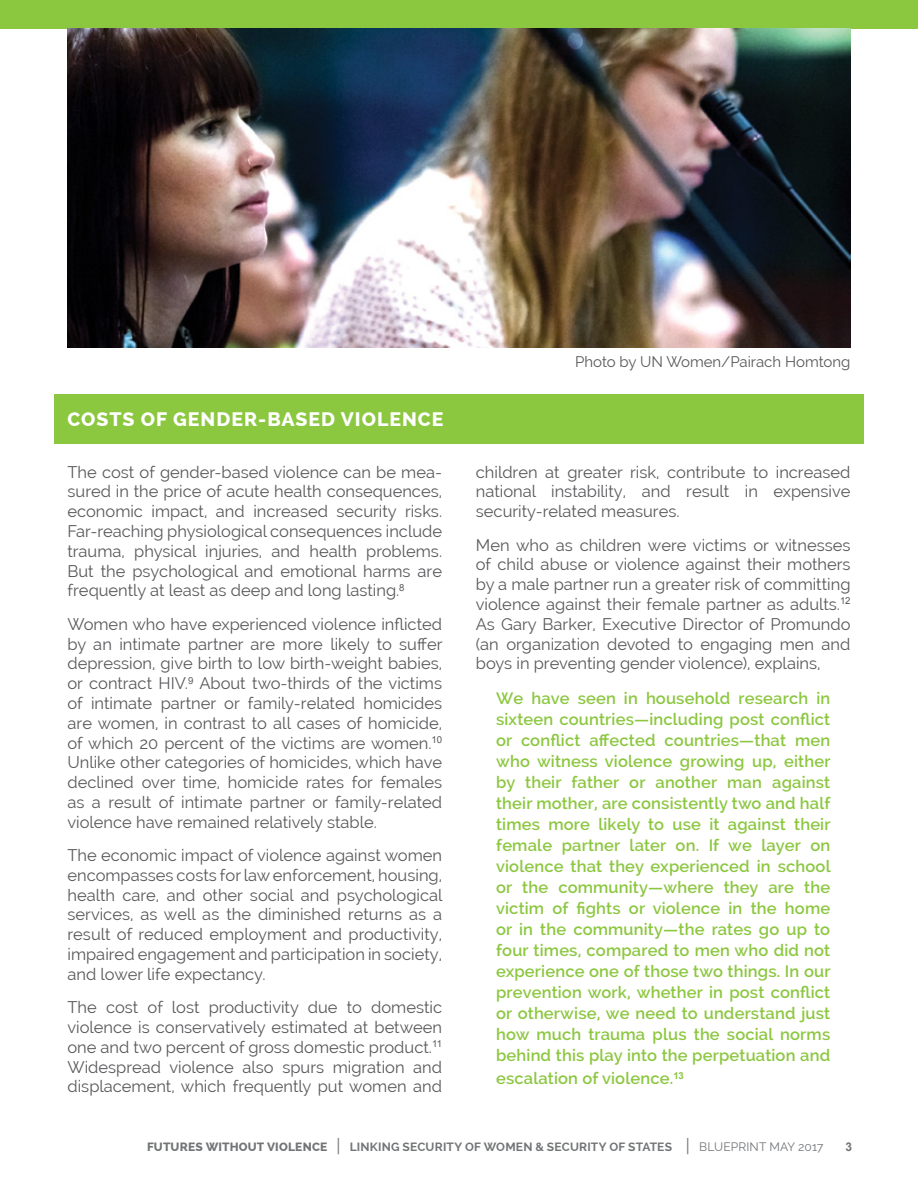
<style>
.page{position:relative;width:918px;height:1188px;background:#fff}
.page>*{position:absolute;margin:0;border:0;box-sizing:border-box;transform-origin:0 0}
.t1{font:800 19.5px "Raleway";letter-spacing:.05em;color:#fff}
.t2{font:16.5px/19.8px "Raleway";color:#59595c;text-align:justify}
.t3{font:600 16.5px/21px "Raleway";letter-spacing:.01em;color:#8cc740;text-align:justify}
.t4{font:15px "Raleway";color:#59595c}
.t5{font:700 12px "Raleway";letter-spacing:.015em;color:#727476}
.t6{font:700 12px "Arial";color:#727476}
.s1{font-weight:800}
.s2{font-weight:400;font-size:18px}
.s3{font-weight:400}
</style>
<div class="page">
<div style="left:54px;top:394px;width:810px;height:50px;background:#8cc740"></div>
<div style="left:0;top:0;width:918px;height:29px;background:#8cc740"></div>
<img style="left:68px;top:29px;width:782px;height:318px">
<p class="t1" style="left:68px;top:408px;width:378px">COSTS OF GENDER-BASED VIOLENCE</p>
<p class="t2" style="left:68px;top:462px;width:376px">The cost of gender-based violence can be mea&shy;sured in the price of acute health consequences, economic impact, and increased security risks.<br>Far-reaching physiological consequences include trauma, physical injuries, and health problems.<br>But the psychological and emotional harms are frequently at least as deep and long lasting.<sup>8</sup></p>
<p class="t2" style="left:68px;top:614px;width:376px">Women who have experienced violence inflicted by an intimate partner are more likely to suffer depression, give birth to low birth-weight babies, or contract HIV.<sup>9</sup> About two-thirds of the victims of intimate partner or family-related homicides are women, in contrast to all cases of homicide, of which 20 percent of the victims are women.<sup>10<br></sup>Unlike other categories of homicides, which have declined over time, homicide rates for females as a result of intimate partner or family-related violence have remained relatively stable.</p>
<p class="t2" style="left:68px;top:845px;width:377px">The economic impact of violence against women encompasses costs for law enforcement, housing, health care, and other social and psychological services, as well as the diminished returns as a result of reduced employment and productivity, impaired engagement and participation in society, and lower life expectancy.</p>
<p class="t2" style="left:68px;top:997px;width:376px">The cost of lost productivity due to domestic violence is conservatively estimated at between one and two percent of gross domestic product.<sup>11<br></sup>Widespread violence also spurs migration and displacement, which frequently put women and</p>
<p class="t4" style="left:575px;top:353px;width:277px">Photo by UN Women/Pairach Homtong</p>
<p class="t2" style="left:476px;top:462px;width:376px">children at greater risk, contribute to increased national instability, and result in expensive security-related measures.</p>
<p class="t2" style="left:476px;top:535px;width:376px">Men who as children were victims or witnesses of child abuse or violence against their mothers by a male partner run a greater risk of committing violence against their female partner as adults.<sup>12<br></sup>As Gary Barker, Executive Director of Promundo (an organization devoted to engaging men and boys in preventing gender violence), explains,</p>
<p class="t3" style="left:496px;top:688px;width:336px">We have seen in household research in sixteen countries—including post conflict or conflict affected countries—that men who witness violence growing up, either by their father or another man against their mother, are consistently two and half times more likely to use it against their female partner later on. If we layer on violence that they experienced in school or the community—where they are the victim of fights or violence in the home or in the community—the rates go up to four times, compared to men who did not experience one of those two things. In our prevention work, whether in post conflict or otherwise, we need to understand just how much trauma plus the social norms behind this play into the perpetuation and</p>
<p class="t3" style="left:496px;top:1068px;width:189px">escalation of violence.<sup>13</sup></p>
<p class="t5" style="left:147px;top:1140px;width:678px"><span class="s1">FUTURES WITHOUT VIOLENCE</span> <span class="s2">|</span> LINKING SECURITY OF WOMEN &amp; SECURITY OF STATES <span class="s2">|</span> <span class="s3">BLUEPRINT MAY 2017</span></p>
<p class="t6" style="left:845px;top:1139px;width:8px">3</p>
</div>
